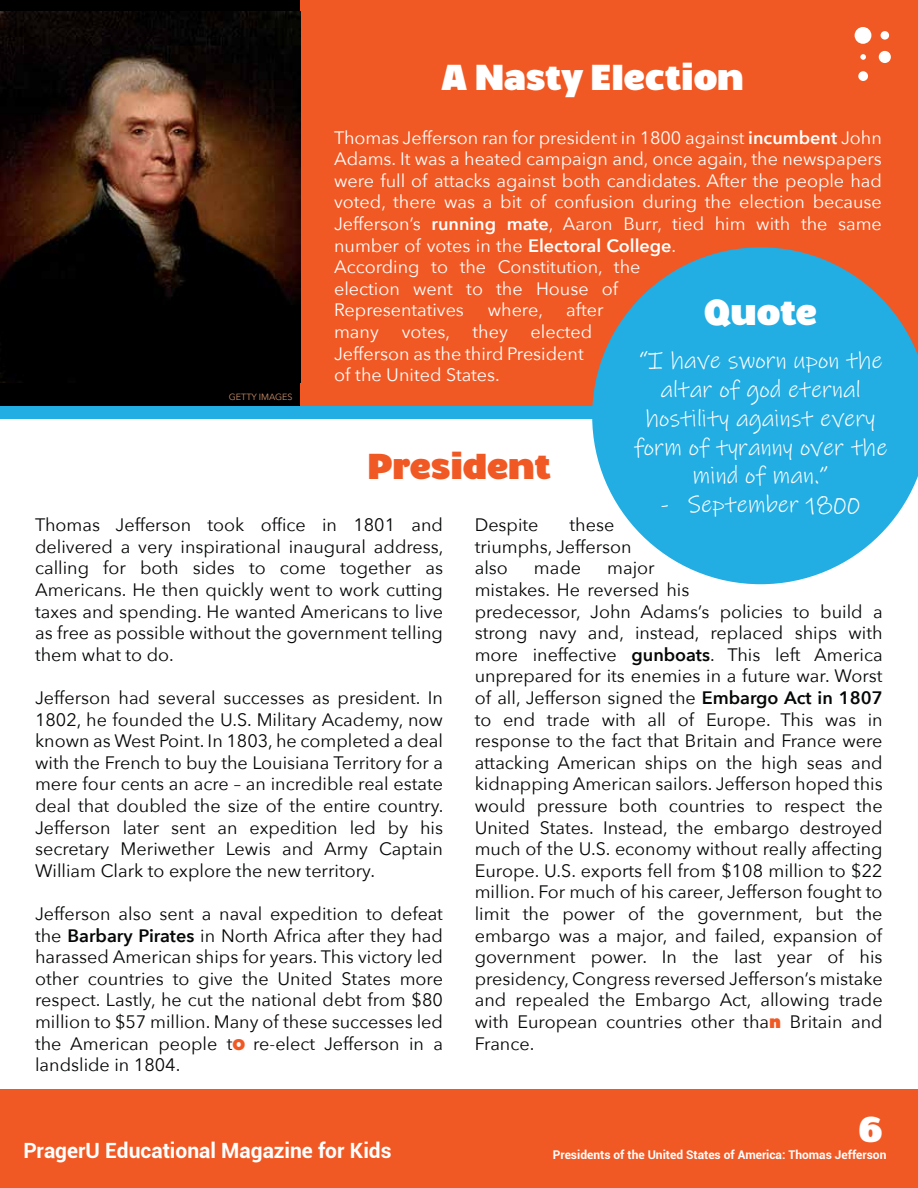
<style>
.page{position:relative;width:918px;height:1188px;background:#fff}
.page>*{position:absolute;margin:0;border:0;box-sizing:border-box;transform-origin:0 0}
.t1{font:700 36px "Walrus";letter-spacing:-.02em;color:#fff}
.t2{font:700 36px "Walrus";letter-spacing:-.02em;color:#f15924}
.t3{font:24px/28.8px "Ink Free";color:#fff;text-align:center}
.t4{font:700 21px "Roboto";color:#fff}
.t5{font:18px/21.6px "Avenir Next";color:#050606;text-align:justify}
.t6{font:18px/21.6px "Avenir Next";color:#fff}
.t7{font:700 12px "Roboto";color:#fff}
.t8{font:9px "Avenir Next";color:#cd916b}
.s1{font-weight:600}
.s2{font-weight:800;font-size:15px;color:#f15924}
.s3{font-weight:800;color:#f15924}
</style>
<div class="page">
<div style="left:0;top:0;width:918px;height:414px;background:#f15924"></div>
<div style="left:0;top:0;width:300px;height:414px;background:#000"></div>
<div style="left:0;top:1089px;width:918px;height:99px;background:#f15924"></div>
<div style="left:0;top:407px;width:918px;height:12px;background:#22ade3"></div>
<svg style="left:592px;top:247px;width:326px;height:337px;fill:#22ade3"></svg>
<img style="left:0;top:11px;width:300px;height:372px">
<div style="left:879px;top:51px;width:12px;height:12px;background:#fff;border-radius:50%"></div>
<div style="left:858px;top:71px;width:10px;height:10px;background:#fff;border-radius:50%"></div>
<div style="left:881px;top:31px;width:8px;height:9px;background:#fff;border-radius:50%"></div>
<svg style="left:860px;top:54px;width:6px;height:6px"></svg>
<div style="left:855px;top:27px;width:16px;height:17px;background:#fff;border-radius:50%"></div>
<h1 class="t1" style="left:441px;top:54px;width:305px">A Nasty Election</h1>
<p class="t6" style="left:334px;top:126px;width:549px">Thomas Jefferson ran for president in 1800 against <span class="s1">incumbent</span> John Adams. It was a heated campaign and, once again, the newspapers were full of attacks against both candidates. After the people had voted, there was a bit of confusion during the election because Jefferson’s <span class="s1">running mate</span>, Aaron Burr, tied him with the same number of votes in the <span class="s1">Electoral College</span>.<br>According to the Constitution, the<br>election went to the House of<br>Representatives</p>
<h1 class="t1" style="left:704px;top:289px;width:115px">Quote</h1>
<h2 class="t3" style="left:634px;top:347px;width:255px">“I have sworn upon the altar of god eternal hostility against every form of tyranny over the mind of man.”</h2>
<h2 class="t3" style="left:661px;top:491px;width:201px">- September 1800</h2>
<p class="t6" style="left:488px;top:299px;width:57px">where,</p>
<p class="t6" style="left:566px;top:299px;width:39px">after</p>
<p class="t6" style="left:334px;top:320px;width:260px;text-indent:197px">elected<br>Jefferson as the third President of the United States.</p>
<p class="t6" style="left:334px;top:320px;width:46px">many</p>
<p class="t6" style="left:402px;top:320px;width:108px">votes, they</p>
<p class="t8" style="left:229px;top:390px;width:65px">GETTY IMAGES</p>
<h1 class="t2" style="left:367px;top:443px;width:185px">President</h1>
<p class="t5" style="left:35px;top:513px;width:410px">Thomas Jefferson took office in 1801 and delivered a very inspirational inaugural address, calling for both sides to come together as Americans. He then quickly went to work cutting taxes and spending. He wanted Americans to live as free as possible without the government telling them what to do.</p>
<p class="t5" style="left:35px;top:686px;width:410px">Jefferson had several successes as president. In 1802, he founded the U.S. Military Academy, now known as West Point. In 1803, he completed a deal with the French to buy the Louisiana Territory for a mere four cents an acre – an incredible real estate deal that doubled the size of the entire country.<br>Jefferson later sent an expedition led by his secretary Meriwether Lewis and Army Captain William Clark to explore the new territory.</p>
<p class="t5" style="left:35px;top:902px;width:409px">Jefferson also sent a naval expedition to defeat the <span class="s1">Barbary Pirates</span> in North Africa after they had harassed American ships for years. This victory led other countries to give the United States more respect. Lastly, he cut the national debt from $80 million to $57 million. Many of these successes led the American people t<span class="s2">O</span> re-elect Jefferson in a landslide in 1804.</p>
<p class="t5" style="left:475px;top:513px;width:158px;text-align:left;text-indent:95px">these triumphs, Jefferson also</p>
<p class="t5" style="left:475px;top:513px;width:65px">Despite</p>
<p class="t5" style="left:534px;top:557px;width:49px">made</p>
<p class="t5" style="left:475px;top:557px;width:409px;text-align:left;text-indent:132px">major<br>mistakes. He reversed his<br>predecessor, John Adams’s policies to build a strong navy and, instead, replaced ships with more ineffective <span class="s1">gunboats</span>. This left America unprepared for its enemies in a future war. Worst of all, Jefferson signed the <span class="s1">Embargo Act in 1807 </span>to end trade with all of Europe. This was in response to the fact that Britain and France were attacking American ships on the high seas and kidnapping American sailors. Jefferson hoped this would pressure both countries to respect the United States. Instead, the embargo destroyed much of the U.S. economy without really affecting Europe. U.S. exports fell from $108 million to $22 million. For much of his career, Jefferson fought to limit the power of the government, but the embargo was a major, and failed, expansion of government power. In the last year of his presidency, Congress reversed Jefferson’s mistake and repealed the Embargo Act, allowing trade with European countries other tha<span class="s3">n</span> Britain and France.</p>
<h1 class="t1" style="left:858px;top:1106px;width:26px">6</h1>
<p class="t4" style="left:23px;top:1135px;width:370px">PragerU Educational Magazine for Kids</p>
<p class="t7" style="left:553px;top:1147px;width:335px">Presidents of the United States of America: Thomas Jefferson</p>
</div>
